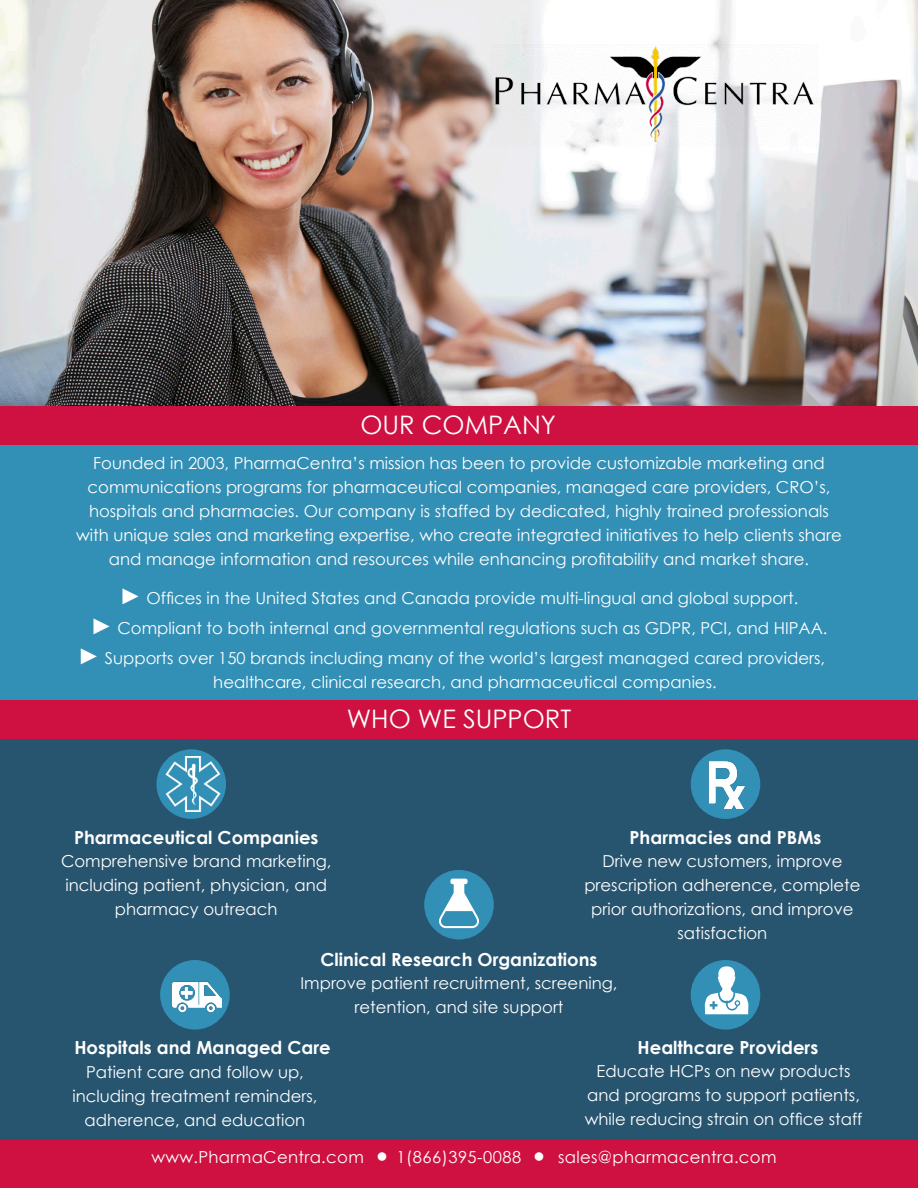
<style>
.page{position:relative;width:918px;height:1188px;background:#fff}
.page>*{position:absolute;margin:0;border:0;box-sizing:border-box;transform-origin:0 0}
.t1{font:25.5px "Century Gothic";color:#fff}
.t2{font:700 18px "Century Gothic";color:#fff}
.t3{font:16.5px/24px "Century Gothic";color:#fff;text-align:center}
.t4{font:16.5px "Century Gothic";letter-spacing:.02em;color:#fff}
.s1{font-weight:700;font-size:22.5px}
.s2{font-size:28.5px}
</style>
<div class="page">
<div style="left:0;top:418px;width:918px;height:300px;background:#328fb6"></div>
<img style="left:0;top:0;width:918px;height:406px">
<div style="left:0;top:717px;width:918px;height:426px;background:#27546f"></div>
<div style="left:0;top:1141px;width:918px;height:47px;background:#ce1141"></div>
<img style="left:489px;top:40px;width:330px;height:106px">
<div style="left:0;top:406px;width:918px;height:39px;background:#ce1141"></div>
<div style="left:0;top:700px;width:918px;height:39px;background:#ce1141"></div>
<div style="left:156px;top:749px;width:70px;height:70px;background:#328fb6;border-radius:50%"></div>
<div style="left:691px;top:749px;width:69px;height:70px;background:#328fb6;border-radius:50%"></div>
<div style="left:691px;top:960px;width:69px;height:70px;background:#328fb6;border-radius:50%"></div>
<div style="left:160px;top:960px;width:70px;height:70px;background:#328fb6;border-radius:50%"></div>
<div style="left:424px;top:870px;width:70px;height:70px;background:#328fb6;border-radius:50%"></div>
<svg style="left:439px;top:879px;width:40px;height:49px"></svg>
<svg style="left:705px;top:966px;width:43px;height:48px"></svg>
<img style="left:708px;top:761px;width:37px;height:47px">
<img style="left:172px;top:972px;width:50px;height:50px">
<img style="left:165px;top:756px;width:55px;height:55px">
<h1 class="t1" style="left:360px;top:407px;width:197px">OUR COMPANY</h1>
<p class="t3" style="left:76px;top:451px;width:767px">Founded in 2003, PharmaCentra’s mission has been to provide customizable marketing and communications programs for pharmaceutical companies, managed care providers, CRO’s, hospitals and pharmacies. Our company is staffed by dedicated, highly trained professionals with unique sales and marketing expertise, who create integrated initiatives to help clients share and manage information and resources while enhancing profitability and market share.</p>
<p class="t3" style="left:120px;top:586px;width:680px"><span class="s1">►</span> Offices in the United States and Canada provide multi-lingual and global support.</p>
<p class="t3" style="left:91px;top:616px;width:738px"><span class="s1">►</span> Compliant to both internal and governmental regulations such as GDPR, PCI, and HIPAA.</p>
<p class="t3" style="left:213px;top:645px;width:613px;text-align:left;text-indent:-135px"><span class="s1">►</span> Supports over 150 brands including many of the world’s largest managed cared providers, healthcare, clinical research, and pharmaceutical companies.</p>
<h1 class="t1" style="left:347px;top:701px;width:226px">WHO WE SUPPORT</h1>
<p class="t2" style="left:74px;top:824px;width:246px">Pharmaceutical Companies</p>
<p class="t3" style="left:61px;top:849px;width:272px">Comprehensive brand marketing, including patient, physician, and pharmacy outreach</p>
<p class="t2" style="left:630px;top:824px;width:193px">Pharmacies and PBMs</p>
<p class="t3" style="left:584px;top:849px;width:278px">Drive new customers, improve prescription adherence, complete prior authorizations, and improve satisfaction</p>
<p class="t2" style="left:321px;top:946px;width:278px">Clinical Research Organizations</p>
<p class="t3" style="left:301px;top:971px;width:318px">Improve patient recruitment, screening, retention, and site support</p>
<p class="t2" style="left:74px;top:1034px;width:258px">Hospitals and Managed Care</p>
<p class="t2" style="left:638px;top:1034px;width:182px">Healthcare Providers</p>
<p class="t3" style="left:73px;top:1059px;width:246px">Patient care and follow up, including treatment reminders, adherence, and education</p>
<p class="t3" style="left:585px;top:1059px;width:279px">Educate HCPs on new products and programs to support patients, while reducing strain on office staff</p>
<p class="t4" style="left:151px;top:1146px;width:627px">www.PharmaCentra.com <span class="s2">•</span> 1(866)395-0088 <span class="s2">•</span> sales@pharmacentra.com</p>
</div>
